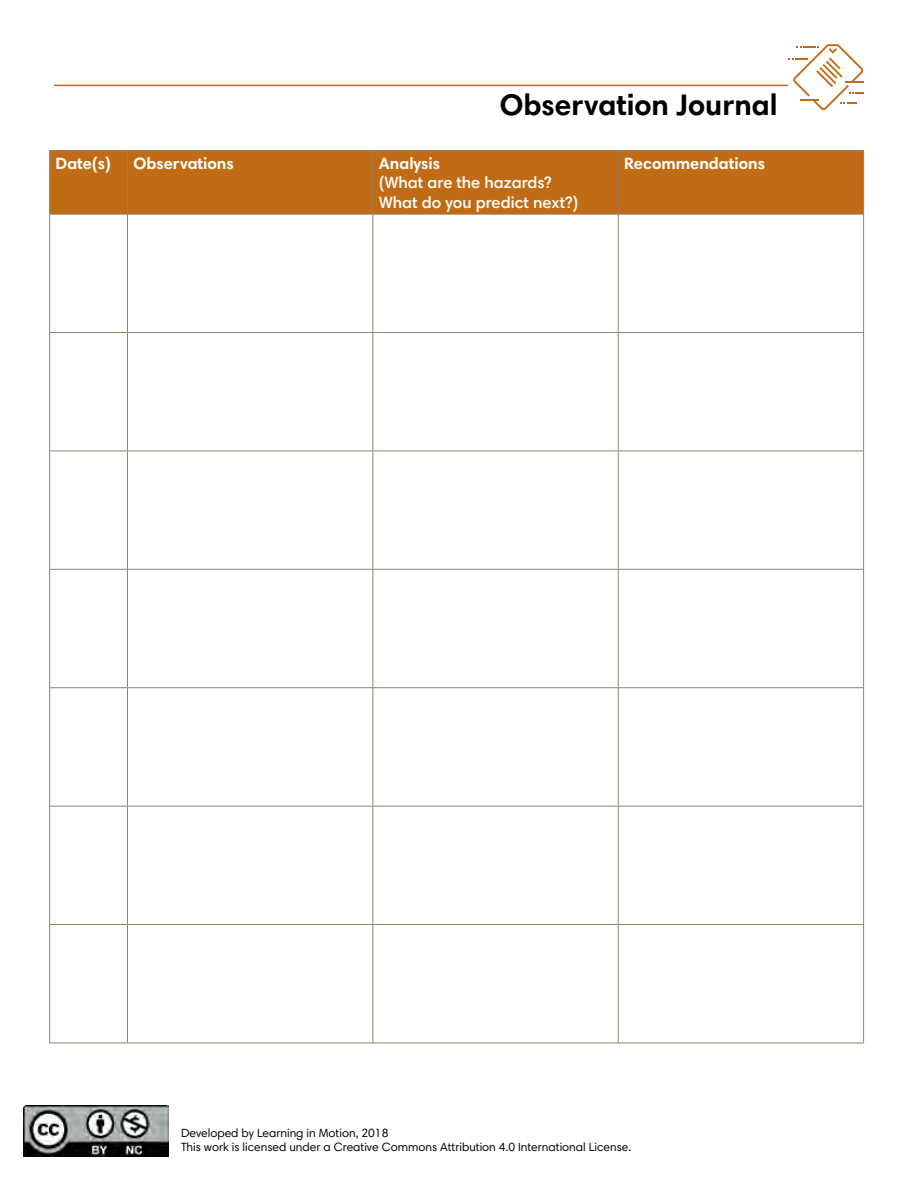
<style>
.page{position:relative;width:918px;height:1188px;background:#fff}
.page>*{position:absolute;margin:0;border:0;box-sizing:border-box;transform-origin:0 0}
.t1{font:700 30px "Harmonia Sans Std";color:#000}
.t2{font:700 16.5px "Harmonia Sans Std";color:#fff}
.t3{font:600 16.5px/19.8px "Harmonia Sans Std";color:#fff}
.t4{font:12px/14.4px "Harmonia Sans Std";color:#000}
</style>
<div class="page">
<img style="left:24px;top:1105px;width:145px;height:51px">
<svg style="left:788px;top:44px;width:76px;height:66px"></svg>
<hr style="left:54px;top:85px;width:734px;height:1px;background:#c16b15">
<div style="left:50px;top:151px;width:813px;height:63px;background:#c16b15"></div>
<hr style="left:49px;top:150px;width:78px;height:1px;background:#8e826a">
<hr style="left:49px;top:151px;width:1px;height:63px;background:#8e826a">
<hr style="left:127px;top:150px;width:246px;height:1px;background:#8e826a">
<hr style="left:127px;top:151px;width:1px;height:63px;background:#8e826a">
<hr style="left:373px;top:150px;width:245px;height:1px;background:#8e826a">
<hr style="left:372px;top:151px;width:1px;height:63px;background:#8e826a">
<hr style="left:618px;top:150px;width:246px;height:1px;background:#8e826a">
<hr style="left:618px;top:151px;width:1px;height:63px;background:#8e826a">
<hr style="left:863px;top:151px;width:1px;height:63px;background:#8e826a">
<hr style="left:49px;top:214px;width:78px;height:1px;background:#8e826a">
<hr style="left:49px;top:215px;width:1px;height:117px;background:#8e826a">
<hr style="left:127px;top:214px;width:246px;height:1px;background:#8e826a">
<hr style="left:127px;top:215px;width:1px;height:117px;background:#8e826a">
<hr style="left:373px;top:214px;width:245px;height:1px;background:#8e826a">
<hr style="left:372px;top:215px;width:1px;height:117px;background:#8e826a">
<hr style="left:618px;top:214px;width:246px;height:1px;background:#8e826a">
<hr style="left:618px;top:215px;width:1px;height:117px;background:#8e826a">
<hr style="left:863px;top:215px;width:1px;height:117px;background:#8e826a">
<hr style="left:49px;top:332px;width:78px;height:1px;background:#8e826a">
<hr style="left:49px;top:333px;width:1px;height:118px;background:#8e826a">
<hr style="left:127px;top:332px;width:246px;height:1px;background:#8e826a">
<hr style="left:127px;top:333px;width:1px;height:118px;background:#8e826a">
<hr style="left:373px;top:332px;width:245px;height:1px;background:#8e826a">
<hr style="left:372px;top:333px;width:1px;height:118px;background:#8e826a">
<hr style="left:618px;top:332px;width:246px;height:1px;background:#8e826a">
<hr style="left:618px;top:333px;width:1px;height:118px;background:#8e826a">
<hr style="left:863px;top:333px;width:1px;height:118px;background:#8e826a">
<hr style="left:49px;top:451px;width:78px;height:1px;background:#8e826a">
<hr style="left:49px;top:451px;width:1px;height:118px;background:#8e826a">
<hr style="left:127px;top:451px;width:246px;height:1px;background:#8e826a">
<hr style="left:127px;top:451px;width:1px;height:118px;background:#8e826a">
<hr style="left:373px;top:451px;width:245px;height:1px;background:#8e826a">
<hr style="left:372px;top:451px;width:1px;height:118px;background:#8e826a">
<hr style="left:618px;top:451px;width:246px;height:1px;background:#8e826a">
<hr style="left:618px;top:451px;width:1px;height:118px;background:#8e826a">
<hr style="left:863px;top:451px;width:1px;height:118px;background:#8e826a">
<hr style="left:49px;top:569px;width:78px;height:1px;background:#8e826a">
<hr style="left:49px;top:570px;width:1px;height:117px;background:#8e826a">
<hr style="left:127px;top:569px;width:246px;height:1px;background:#8e826a">
<hr style="left:127px;top:570px;width:1px;height:117px;background:#8e826a">
<hr style="left:373px;top:569px;width:245px;height:1px;background:#8e826a">
<hr style="left:372px;top:570px;width:1px;height:117px;background:#8e826a">
<hr style="left:618px;top:569px;width:246px;height:1px;background:#8e826a">
<hr style="left:618px;top:570px;width:1px;height:117px;background:#8e826a">
<hr style="left:863px;top:570px;width:1px;height:117px;background:#8e826a">
<hr style="left:49px;top:687px;width:78px;height:1px;background:#8e826a">
<hr style="left:49px;top:688px;width:1px;height:118px;background:#8e826a">
<hr style="left:127px;top:687px;width:246px;height:1px;background:#8e826a">
<hr style="left:127px;top:688px;width:1px;height:118px;background:#8e826a">
<hr style="left:373px;top:687px;width:245px;height:1px;background:#8e826a">
<hr style="left:372px;top:688px;width:1px;height:118px;background:#8e826a">
<hr style="left:618px;top:687px;width:246px;height:1px;background:#8e826a">
<hr style="left:618px;top:688px;width:1px;height:118px;background:#8e826a">
<hr style="left:863px;top:688px;width:1px;height:118px;background:#8e826a">
<hr style="left:49px;top:806px;width:78px;height:1px;background:#8e826a">
<hr style="left:49px;top:806px;width:1px;height:118px;background:#8e826a">
<hr style="left:127px;top:806px;width:246px;height:1px;background:#8e826a">
<hr style="left:127px;top:806px;width:1px;height:118px;background:#8e826a">
<hr style="left:373px;top:806px;width:245px;height:1px;background:#8e826a">
<hr style="left:372px;top:806px;width:1px;height:118px;background:#8e826a">
<hr style="left:618px;top:806px;width:246px;height:1px;background:#8e826a">
<hr style="left:618px;top:806px;width:1px;height:118px;background:#8e826a">
<hr style="left:863px;top:806px;width:1px;height:118px;background:#8e826a">
<hr style="left:49px;top:924px;width:78px;height:1px;background:#8e826a">
<hr style="left:49px;top:925px;width:1px;height:118px;background:#8e826a">
<hr style="left:127px;top:924px;width:246px;height:1px;background:#8e826a">
<hr style="left:127px;top:925px;width:1px;height:118px;background:#8e826a">
<hr style="left:373px;top:924px;width:245px;height:1px;background:#8e826a">
<hr style="left:372px;top:925px;width:1px;height:118px;background:#8e826a">
<hr style="left:618px;top:924px;width:246px;height:1px;background:#8e826a">
<hr style="left:618px;top:925px;width:1px;height:118px;background:#8e826a">
<hr style="left:863px;top:925px;width:1px;height:118px;background:#8e826a">
<hr style="left:49px;top:1043px;width:78px;height:1px;background:#8e826a">
<hr style="left:127px;top:1043px;width:246px;height:1px;background:#8e826a">
<hr style="left:373px;top:1043px;width:245px;height:1px;background:#8e826a">
<hr style="left:618px;top:1043px;width:246px;height:1px;background:#8e826a">
<h1 class="t1" style="left:500px;top:86px;width:279px">Observation Journal</h1>
<h2 class="t2" style="left:56px;top:152px;width:57px">Date(s)</h2>
<h2 class="t2" style="left:134px;top:152px;width:102px">Observations</h2>
<h2 class="t2" style="left:379px;top:152px;width:63px">Analysis</h2>
<h2 class="t3" style="left:379px;top:173px;width:201px">(What are the hazards?<br>What do you predict next?)</h2>
<h2 class="t2" style="left:624px;top:152px;width:142px">Recommendations</h2>
<p class="t4" style="left:181px;top:1125px;width:452px">Developed by Learning in Motion, 2018<br>This work is licensed under a Creative Commons Attribution 4.0 International License.</p>
</div>
